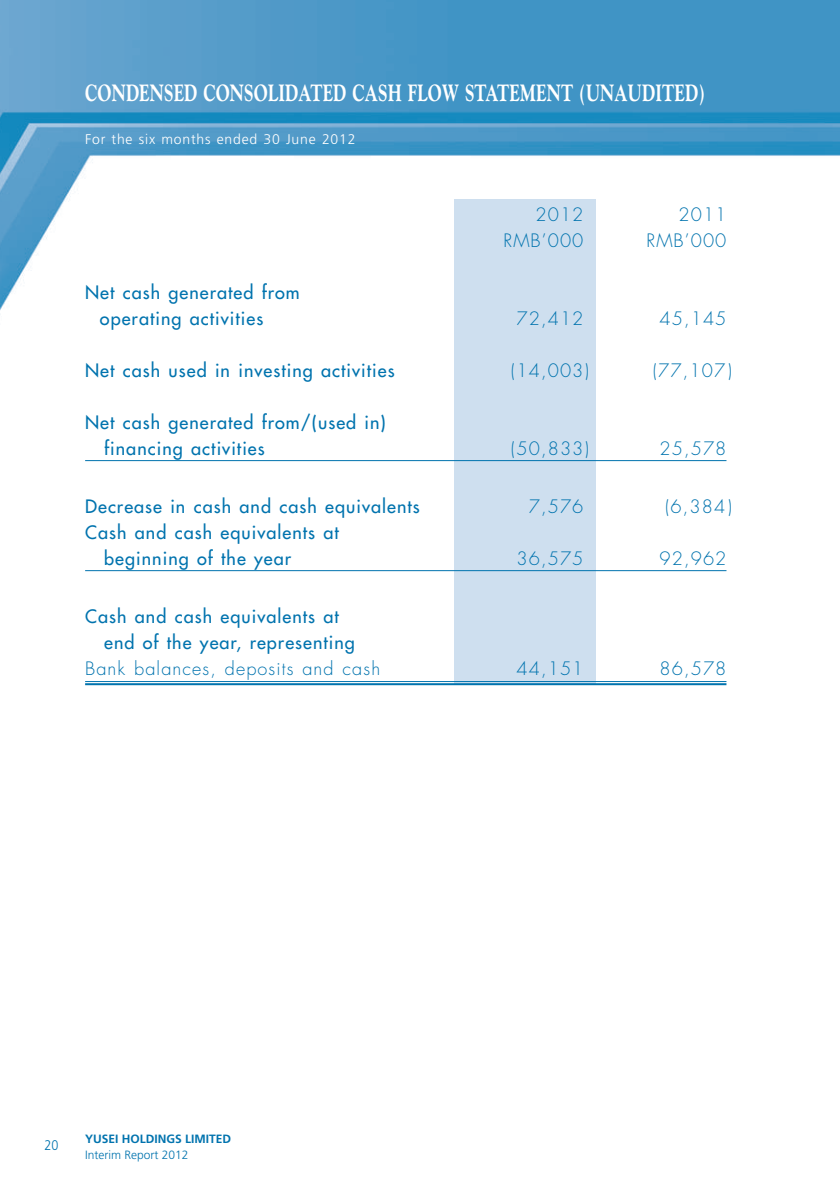
<style>
.page{position:relative;width:840px;height:1191px;background:#fff}
.page>*{position:absolute;margin:0;border:0;box-sizing:border-box;transform-origin:0 0}
.t1{font:800 24px "Goudy Std";letter-spacing:.015em;color:#fff;scale:.7 1}
.t2{font:500 18px/26px "Futura Std";letter-spacing:.06em;color:#0073ae}
.t3{font:300 18px "Futura Std";letter-spacing:.06em;color:#0073ae}
.t4{font:300 14px "Frutiger LT Std";letter-spacing:.055em;color:#fff}
.t5{font:300 14px "Frutiger LT Std";color:#0073ae;scale:.9 1}
.t6{font:700 12px/16px "Frutiger LT Std";color:#0073ae}
.s1{font-weight:300}
</style>
<div class="page">
<img style="left:0;top:0;width:839px;height:521px">
<div style="left:454px;top:199px;width:141px;height:485px;background:#cedfef"></div>
<hr style="left:85px;top:460px;width:641px;height:1px;background:#0073ae">
<hr style="left:85px;top:570px;width:641px;height:1px;background:#0073ae">
<hr style="left:85px;top:681px;width:641px;height:1px;background:#0073ae">
<hr style="left:85px;top:683px;width:641px;height:2px;background:#0073ae">
<p class="t1" style="left:85px;top:79px;width:886px">CONDENSED CONSOLIDATED CASH FLOW STATEMENT (UNAUDITED)</p>
<p class="t4" style="left:85px;top:131px;width:272px">For the six months ended 30 June 2012</p>
<p class="t2" style="left:100px;top:279px;width:201px;text-indent:-15px">Net cash generated from operating activities</p>
<p class="t3" style="left:535px;top:203px;width:49px">2012</p>
<p class="t3" style="left:678px;top:203px;width:49px">2011</p>
<p class="t3" style="left:503px;top:229px;width:81px">RMB’000</p>
<p class="t3" style="left:646px;top:229px;width:81px">RMB’000</p>
<p class="t3" style="left:516px;top:307px;width:68px">72,412</p>
<p class="t3" style="left:659px;top:307px;width:68px">45,145</p>
<p class="t2" style="left:85px;top:357px;width:311px">Net cash used in investing activities</p>
<p class="t3" style="left:510px;top:359px;width:80px">(14,003 )</p>
<p class="t3" style="left:652px;top:359px;width:81px">(77,107 )</p>
<p class="t2" style="left:104px;top:409px;width:283px;text-indent:-19px">Net cash generated from/(used in) financing activities</p>
<p class="t3" style="left:510px;top:437px;width:80px">(50,833 )</p>
<p class="t3" style="left:659px;top:437px;width:68px">25,578</p>
<p class="t2" style="left:85px;top:493px;width:336px">Decrease in cash and cash equivalents</p>
<p class="t3" style="left:528px;top:495px;width:56px">7,576</p>
<p class="t3" style="left:664px;top:495px;width:68px">(6,384 )</p>
<p class="t2" style="left:104px;top:519px;width:236px;text-indent:-19px">Cash and cash equivalents at beginning of the year</p>
<p class="t3" style="left:516px;top:547px;width:68px">36,575</p>
<p class="t3" style="left:659px;top:547px;width:68px">92,962</p>
<p class="t2" style="left:85px;top:603px;width:255px">Cash and cash equivalents at</p>
<p class="t2" style="left:104px;top:629px;width:252px">end of the year, representing</p>
<p class="t3" style="left:85px;top:657px;width:296px">Bank balances, deposits and cash</p>
<p class="t3" style="left:516px;top:657px;width:68px">44,151</p>
<p class="t3" style="left:659px;top:657px;width:68px">86,578</p>
<p class="t5" style="left:44px;top:1137px;width:17px">20</p>
<p class="t6" style="left:85px;top:1131px;width:148px">YUSEI HOLDINGS LIMITED<br><span class="s1">Interim Report 2012</span></p>
</div>
